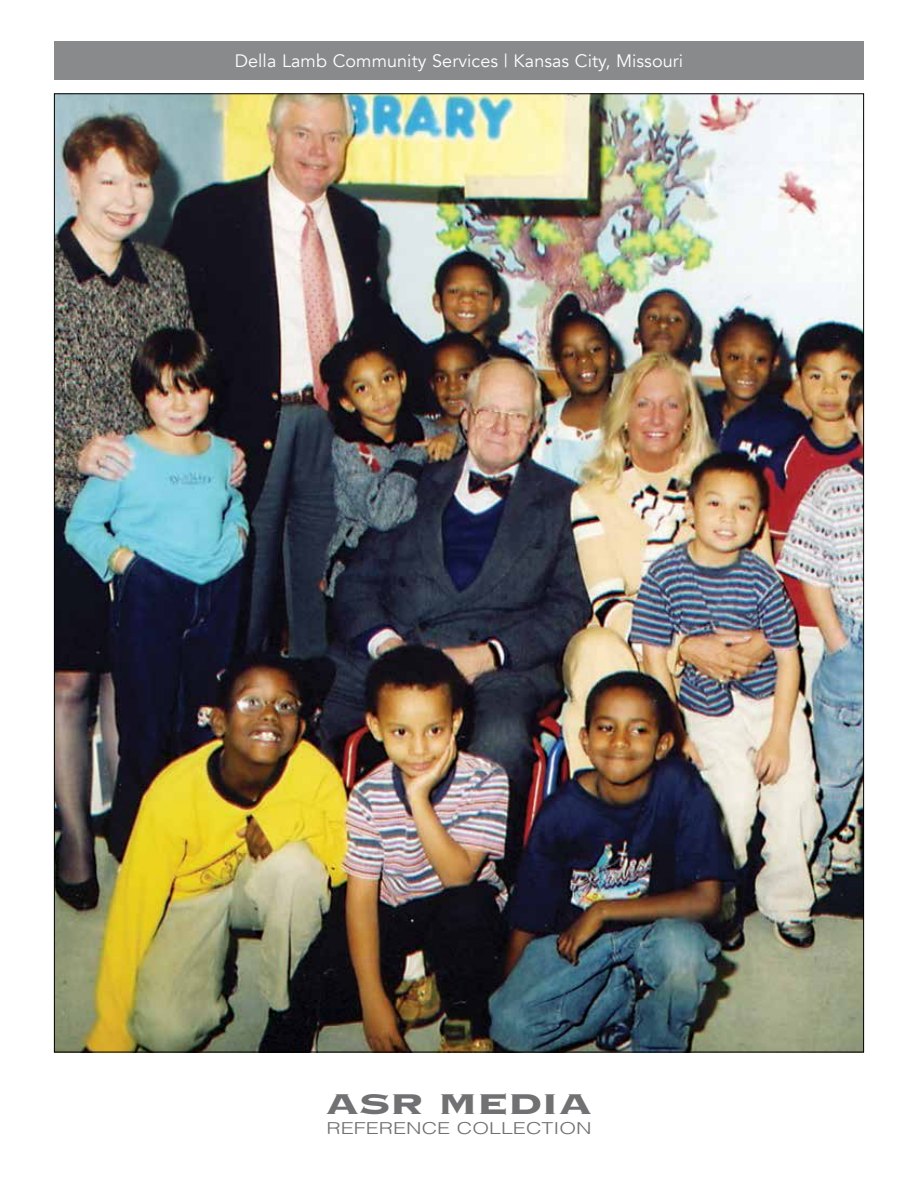
<style>
.page{position:relative;width:918px;height:1188px;background:#fff}
.page>*{position:absolute;margin:0;border:0;box-sizing:border-box;transform-origin:0 0}
.t1{font:37.5px "Copperplate Gothic Std 33 BC";letter-spacing:-.035em;color:#717073;scale:1.3 1}
.t2{font:18px "Avenir";letter-spacing:.005em;color:#fff}
.t3{font:300 16.5px "Helvetica";color:#717073;scale:1.3 1}
</style>
<div class="page">
<img style="left:56px;top:95px;width:806px;height:955px">
<div style="left:54px;top:42px;width:810px;height:38px;background:#888a8c"></div>
<p class="t2" style="left:235px;top:50px;width:450px">Della Lamb Community Services | Kansas City, Missouri</p>
<h1 class="t1" style="left:325px;top:1086px;width:208px">ASR MEDIA</h1>
<p class="t3" style="left:326px;top:1114px;width:205px">REFERENCE COLLECTION</p>
</div>
